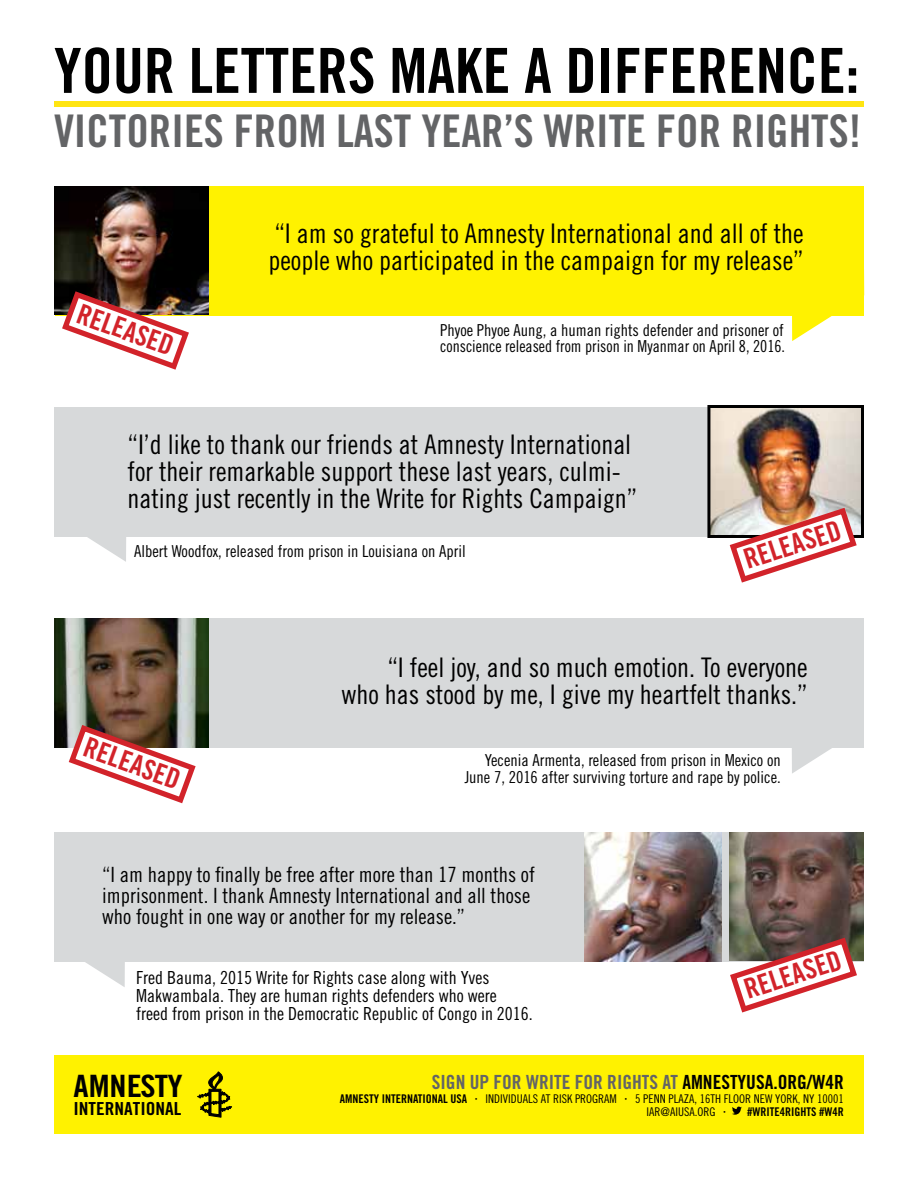
<style>
.page{position:relative;width:918px;height:1188px;background:#fff}
.page>*{position:absolute;margin:0;border:0;box-sizing:border-box;transform-origin:0 0}
.t1{font:62.25px "Trade Gothic Bold Cond Twenty";color:#000}
.t2{font:45px "Trade Gothic Bold Cond Twenty";color:#636466}
.t3{font:30.75px "Trade Gothic Bold Cond Twenty";letter-spacing:-.01em;color:#000;scale:1.11 1}
.t4{font:27.9px "Trade Gothic Bold Cond Twenty";color:#d2232a}
.t5{font:27px/27px "Trade Gothic Cond Eighteen";color:#000}
.t6{font:21px/21px "Trade Gothic Cond Eighteen";color:#000}
.t7{font:19.5px "Trade Gothic Bold Cond Twenty";color:#636466}
.t8{font:18px/18px "Trade Gothic Cond Eighteen";color:#000}
.t9{font:18px "Trade Gothic Bold Cond Twenty";color:#000;scale:1.08 1}
.t10{font:16.5px/16.5px "Trade Gothic Cond Eighteen";color:#000}
.t11{font:12px/13.8px "Trade Gothic Cond Eighteen";color:#000}
.t12{font:12px "Trade Gothic Bold Cond Twenty";color:#000}
.s1{color:#000}
</style>
<div class="page">
<div style="left:54px;top:407px;width:810px;height:129px;background:#d7d9da"></div>
<div style="left:55px;top:618px;width:809px;height:129px;background:#d7d9da"></div>
<div style="left:54px;top:832px;width:810px;height:129px;background:#d7d9da"></div>
<svg style="left:58px;top:961px;width:67px;height:26px"></svg>
<svg style="left:792px;top:747px;width:72px;height:27px"></svg>
<svg style="left:54px;top:536px;width:72px;height:26px"></svg>
<svg style="left:792px;top:315px;width:72px;height:26px"></svg>
<div style="left:54px;top:101px;width:810px;height:6px;background:#ffe512"></div>
<div style="left:55px;top:186px;width:809px;height:129px;background:#fff200"></div>
<img style="left:54px;top:186px;width:154px;height:129px">
<div style="left:54px;top:1055px;width:810px;height:79px;background:#fff200"></div>
<svg style="left:197px;top:1072px;width:35px;height:45px"></svg>
<svg style="left:732px;top:1107px;width:10px;height:8px"></svg>
<img style="left:711px;top:409px;width:149px;height:125px">
<div style="left:707px;top:405px;width:157px;height:133px;border:3px solid #000"></div>
<img style="left:54px;top:618px;width:154px;height:129px">
<svg style="left:726px;top:504px;width:134px;height:79px"></svg>
<svg style="left:59px;top:288px;width:133px;height:82px"></svg>
<svg style="left:65px;top:722px;width:134px;height:82px"></svg>
<img style="left:584px;top:832px;width:138px;height:129px">
<img style="left:729px;top:832px;width:135px;height:129px">
<svg style="left:727px;top:934px;width:133px;height:79px"></svg>
<h1 class="t1" style="left:54px;top:33px;width:807px">YOUR LETTERS MAKE A DIFFERENCE:</h1>
<h2 class="t2" style="left:54px;top:104px;width:809px">VICTORIES FROM LAST YEAR’S WRITE FOR RIGHTS!</h2>
<p class="t4" style="left:84px;top:296px;width:102px;rotate:20deg">RELEASED</p>
<p class="t5" style="left:268px;top:219px;width:537px">“I am so grateful to Amnesty International and all of the people who participated in the campaign for my release”</p>
<p class="t10" style="left:440px;top:321px;width:346px">Phyoe Phyoe Aung, a human rights defender and prisoner of conscience released from prison in Myanmar on April 8, 2016.</p>
<p class="t5" style="left:128px;top:431px;width:511px">“I’d like to thank our friends at Amnesty International for their remarkable support these last years, culmi&shy;nating just recently in the Write for Rights Campaign”</p>
<p class="t10" style="left:134px;top:543px;width:333px">Albert Woodfox, released from prison in Louisiana on April</p>
<p class="t4" style="left:740px;top:544px;width:102px;rotate:-18deg">RELEASED</p>
<p class="t4" style="left:91px;top:730px;width:102px;rotate:20deg">RELEASED</p>
<p class="t5" style="left:341px;top:654px;width:468px;text-align:right">“I feel joy, and so much emotion. To everyone<br>who has stood by me, I give my heartfelt thanks.”</p>
<p class="t10" style="left:465px;top:752px;width:318px;text-align:right">Yecenia Armenta, released from prison in Mexico on<br>June 7, 2016 after surviving torture and rape by police.</p>
<p class="t6" style="left:102px;top:864px;width:434px">“I am happy to finally be free after more than 17 months of imprisonment. I thank Amnesty International and all those who fought in one way or another for my release.”</p>
<p class="t8" style="left:136px;top:968px;width:398px">Fred Bauma, 2015 Write for Rights case along with Yves<br>Makwambala. They are human rights defenders who were freed from prison in the Democratic Republic of Congo in 2016.</p>
<p class="t4" style="left:740px;top:974px;width:102px;rotate:-18deg">RELEASED</p>
<p class="t3" style="left:74px;top:1068px;width:100px">AMNESTY</p>
<p class="t9" style="left:74px;top:1098px;width:101px">INTERNATIONAL</p>
<p class="t7" style="left:432px;top:1070px;width:413px">SIGN UP FOR WRITE FOR RIGHTS AT <span class="s1">AMNESTYUSA.ORG/W4R</span></p>
<p class="t12" style="left:340px;top:1091px;width:129px">AMNESTY INTERNATIONAL USA</p>
<p class="t11" style="left:475px;top:1091px;width:143px">● INDIVIDUALS AT RISK PROGRAM</p>
<p class="t11" style="left:647px;top:1091px;width:199px;text-indent:-22px">● 5 PENN PLAZA, 16TH FLOOR NEW YORK, NY 10001<br>IAR@AIUSA.ORG</p>
<p class="t12" style="left:724px;top:1105px;width:122px">● #WRITE4RIGHTS #W4R</p>
</div>
